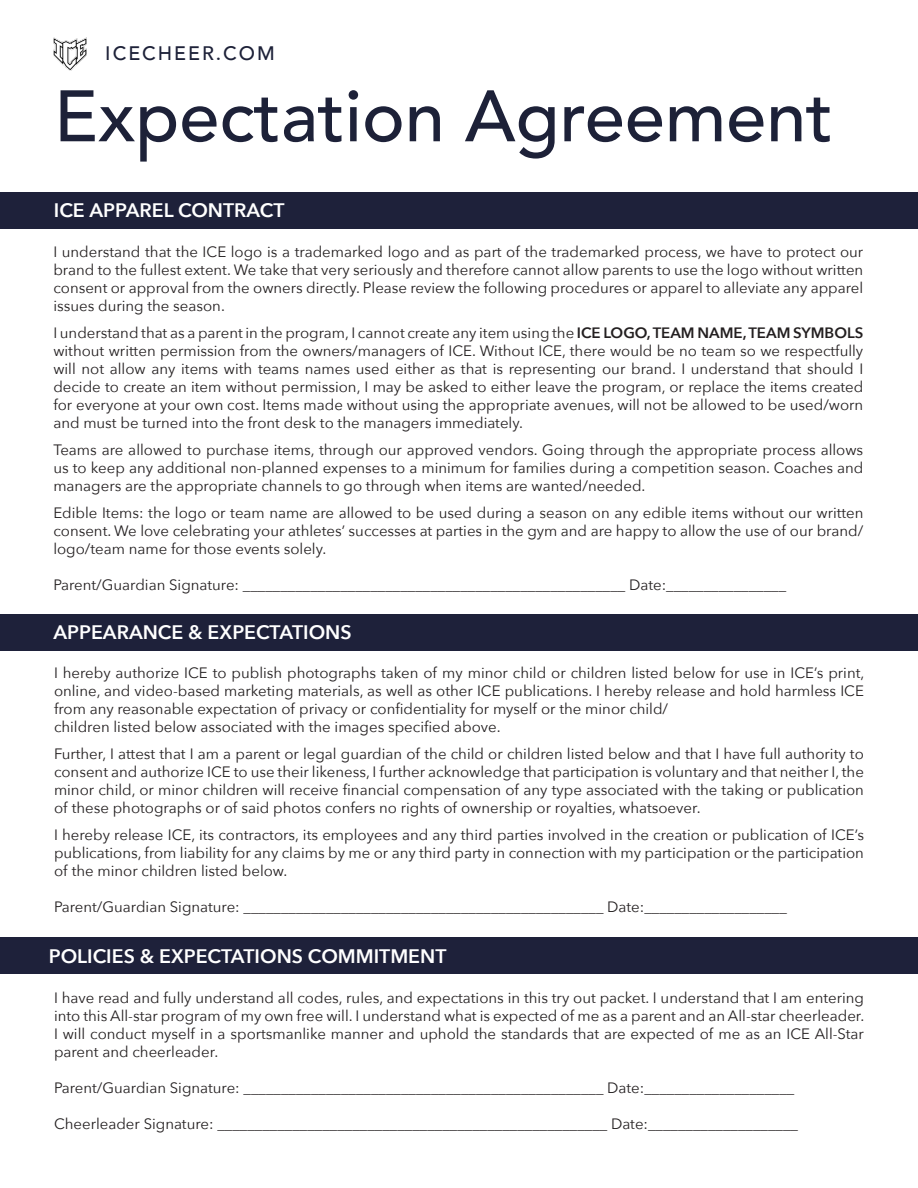
<style>
.page{position:relative;width:918px;height:1188px;background:#fff}
.page>*{position:absolute;margin:0;border:0;box-sizing:border-box;transform-origin:0 0}
.t1{font:500 72px "Avenir";color:#1d2138}
.t2{font:600 19.5px "Avenir Next";color:#fff}
.t3{font:500 19.5px "Avenir";letter-spacing:.1em;color:#1d2138}
.t4{font:15px/18px "Avenir Next";color:#231f20;text-align:justify}
.s1{font-weight:600}
</style>
<div class="page">
<img style="left:54px;top:38px;width:33px;height:33px">
<div style="left:0;top:614px;width:918px;height:37px;background:#1e213a"></div>
<div style="left:0;top:938px;width:918px;height:36px;background:#1e213a"></div>
<div style="left:0;top:192px;width:918px;height:37px;background:#1e213a"></div>
<p class="t3" style="left:105px;top:37px;width:171px">ICECHEER.COM</p>
<p class="t1" style="left:54px;top:54px;width:780px">Expectation Agreement</p>
<p class="t2" style="left:54px;top:193px;width:232px">ICE APPAREL CONTRACT</p>
<p class="t4" style="left:53px;top:242px;width:812px">I understand that the ICE logo is a trademarked logo and as part of the trademarked process, we have to protect our brand to the fullest extent. We take that very seriously and therefore cannot allow parents to use the logo without written consent or approval from the owners directly. Please review the following procedures or apparel to alleviate any apparel issues during the season.</p>
<p class="t4" style="left:53px;top:323px;width:812px">I understand that as a parent in the program, I cannot create any item using the <span class="s1">ICE LOGO, TEAM NAME, TEAM SYMBOLS </span>without written permission from the owners/managers of ICE. Without ICE, there would be no team so we respectfully will not allow any items with teams names used either as that is representing our brand. I understand that should I decide to create an item without permission, I may be asked to either leave the program, or replace the items created for everyone at your own cost. Items made without using the appropriate avenues, will not be allowed to be used/worn and must be turned into the front desk to the managers immediately.</p>
<p class="t4" style="left:53px;top:440px;width:812px">Teams are allowed to purchase items, through our approved vendors. Going through the appropriate process allows us to keep any additional non-planned expenses to a minimum for families during a competition season. Coaches and managers are the appropriate channels to go through when items are wanted/needed.</p>
<p class="t4" style="left:53px;top:503px;width:812px">Edible Items: the logo or team name are allowed to be used during a season on any edible items without our written consent. We love celebrating your athletes’ successes at parties in the gym and are happy to allow the use of our brand/ logo/team name for those events solely.</p>
<p class="t4" style="left:53px;top:575px;width:734px">Parent/Guardian Signature: ___________________________________________________ Date:________________</p>
<p class="t2" style="left:54px;top:615px;width:300px">APPEARANCE &amp; EXPECTATIONS</p>
<p class="t4" style="left:54px;top:664px;width:812px">I hereby authorize ICE to publish photographs taken of my minor child or children listed below for use in ICE’s print, online, and video-based marketing materials, as well as other ICE publications. I hereby release and hold harmless ICE from any reasonable expectation of privacy or confidentiality for myself or the minor child/</p>
<p class="t4" style="left:54px;top:718px;width:448px">children listed below associated with the images specified above.</p>
<p class="t4" style="left:54px;top:745px;width:812px">Further, I attest that I am a parent or legal guardian of the child or children listed below and that I have full authority to consent and authorize ICE to use their likeness, I further acknowledge that participation is voluntary and that neither I, the minor child, or minor children will receive financial compensation of any type associated with the taking or publication of these photographs or of said photos confers no rights of ownership or royalties, whatsoever.</p>
<p class="t4" style="left:54px;top:826px;width:812px">I hereby release ICE, its contractors, its employees and any third parties involved in the creation or publication of ICE’s publications, from liability for any claims by me or any third party in connection with my participation or the participation of the minor children listed below.</p>
<p class="t4" style="left:54px;top:898px;width:734px">Parent/Guardian Signature: ________________________________________________ Date:___________________</p>
<p class="t2" style="left:49px;top:940px;width:399px">POLICIES &amp; EXPECTATIONS COMMITMENT</p>
<p class="t4" style="left:54px;top:988px;width:812px">I have read and fully understand all codes, rules, and expectations in this try out packet. I understand that I am entering into this All-star program of my own free will. I understand what is expected of me as a parent and an All-star cheerleader.<br>I will conduct myself in a sportsmanlike manner and uphold the standards that are expected of me as an ICE All-Star parent and cheerleader.</p>
<p class="t4" style="left:54px;top:1078px;width:742px">Parent/Guardian Signature: ________________________________________________ Date:____________________</p>
<p class="t4" style="left:54px;top:1114px;width:746px">Cheerleader Signature: ____________________________________________________ Date:____________________</p>
</div>
